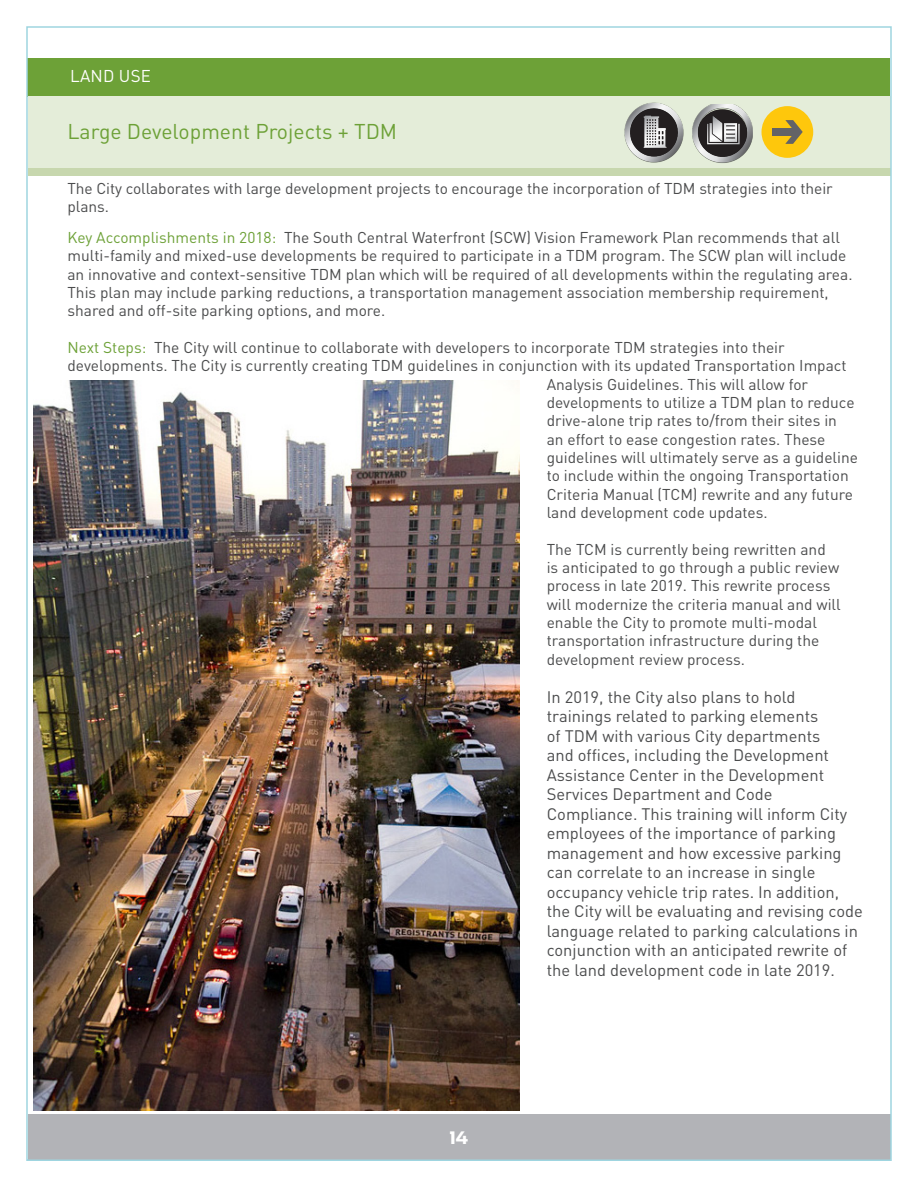
<style>
.page{position:relative;width:918px;height:1188px;background:#fff}
.page>*{position:absolute;margin:0;border:0;box-sizing:border-box;transform-origin:0 0}
.Expl_Heads{font:21.15px "DINOT";color:#6da137}
.t1{font:800 18px "Ironstrike";color:#fff}
.Report_Strategy_Sect{font:16.95px "DINOT";letter-spacing:.01em;color:#fff}
.SMALLER_POINT_SIZE_S{font:16.5px/19.5px "DINOT";color:#4b4c4d}
.SMALLER_POINT_SIZE_S-2{font:15.45px/18.3px "DINOT";color:#4b4c4d}
.s1{color:#6da137}
</style>
<div class="page">
<div style="left:27px;top:59px;width:863px;height:38px;background:#6da137"></div>
<div style="left:28px;top:96px;width:862px;height:78px;background:#e4edd9"></div>
<div style="left:28px;top:168px;width:862px;height:8px;background:#c7d7ae"></div>
<div style="left:28px;top:1114px;width:862px;height:47px;background:#b2b3b7"></div>
<div style="left:762px;top:106px;width:51px;height:52px;background:#fec70c;border-radius:50%"></div>
<svg style="left:785px;top:120px;width:18px;height:24px"></svg>
<div style="left:772px;top:128px;width:25px;height:7px;background:#636366"></div>
<img style="left:692px;top:105px;width:61px;height:58px">
<img style="left:624px;top:102px;width:60px;height:60px">
<img style="left:33px;top:380px;width:486px;height:730px">
<p class="Report_Strategy_Sect" style="left:70px;top:65px;width:82px">LAND USE</p>
<p class="Expl_Heads" style="left:68px;top:118px;width:331px">Large Development Projects + TDM</p>
<p class="SMALLER_POINT_SIZE_S-2" style="left:68px;top:179px;width:767px">The City collaborates with large development projects to encourage the incorporation of TDM strategies into their plans.</p>
<p class="SMALLER_POINT_SIZE_S-2" style="left:68px;top:228px;width:787px"><span class="s1">Key Accomplishments in 2018:</span> The South Central Waterfront (SCW) Vision Framework Plan recommends that all multi-family and mixed-use developments be required to participate in a TDM program. The SCW plan will include an innovative and context-sensitive TDM plan which will be required of all developments within the regulating area.<br>This plan may include parking reductions, a transportation management association membership requirement, shared and off-site parking options, and more.</p>
<p class="SMALLER_POINT_SIZE_S-2" style="left:68px;top:338px;width:781px"><span class="s1">Next Steps:</span> The City will continue to collaborate with developers to incorporate TDM strategies into their developments. The City is currently creating TDM guidelines in conjunction with its updated Transportation Impact</p>
<p class="SMALLER_POINT_SIZE_S-2" style="left:547px;top:375px;width:313px">Analysis Guidelines. This will allow for developments to utilize a TDM plan to reduce drive-alone trip rates to/from their sites in<br>an effort to ease congestion rates. These guidelines will ultimately serve as a guideline to include within the ongoing Transportation Criteria Manual (TCM) rewrite and any future land development code updates.</p>
<p class="SMALLER_POINT_SIZE_S-2" style="left:547px;top:540px;width:295px">The TCM is currently being rewritten and is anticipated to go through a public review process in late 2019. This rewrite process will modernize the criteria manual and will enable the City to promote multi-modal transportation infrastructure during the development review process.</p>
<p class="SMALLER_POINT_SIZE_S" style="left:547px;top:687px;width:318px">In 2019, the City also plans to hold trainings related to parking elements<br>of TDM with various City departments<br>and offices, including the Development Assistance Center in the Development Services Department and Code Compliance. This training will inform City employees of the importance of parking management and how excessive parking can correlate to an increase in single occupancy vehicle trip rates. In addition, the City will be evaluating and revising code language related to parking calculations in conjunction with an anticipated rewrite of the land development code in late 2019.</p>
<p class="t1" style="left:450px;top:1126px;width:20px">14</p>
</div>
